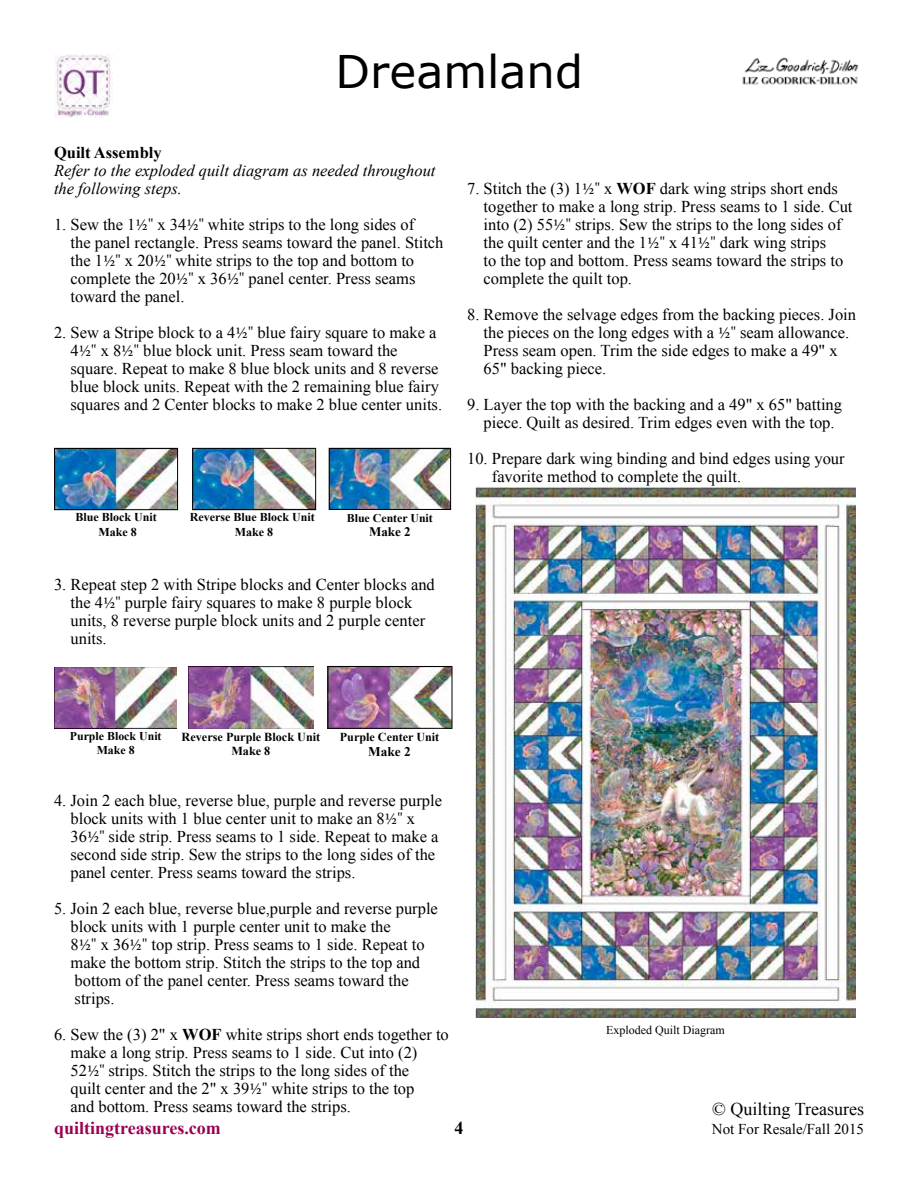
<style>
.page{position:relative;width:918px;height:1188px;background:#fff}
.page>*{position:absolute;margin:0;border:0;box-sizing:border-box;transform-origin:0 0}
.t1{font:45px "Verdana";color:#000}
.t2{font:700 18px "Times New Roman";color:#9a0052}
.t3{font:18px "Times New Roman";color:#000}
.t4{font:700 18px "Times New Roman";color:#000}
.t5{font:16.5px/18px "Times New Roman";color:#000}
.t6{font:italic 16.5px/18px "Times New Roman";color:#000}
.t7{font:700 16.5px "Times New Roman";color:#000}
.t8{font:15px "Times New Roman";color:#000}
.t9{font:700 13.35px "Times New Roman";color:#000}
.t10{font:700 13.05px "Times New Roman";color:#000}
.t11{font:700 12.15px/14.7px "Times New Roman";color:#000;text-align:center}
.t12{font:700 12px/14.4px "Times New Roman";color:#000;text-align:center}
.t13{font:12px "Times New Roman";color:#000}
.t14{font:700 11.85px/14.2px "Times New Roman";color:#000;text-align:center}
.s1{font-family:"Minion Pro"}
.s2{font-weight:700}
</style>
<div class="page">
<img style="left:54px;top:54px;width:57px;height:64px">
<img style="left:742px;top:57px;width:117px;height:28px">
<img style="left:56px;top:450px;width:120px;height:58px">
<div style="left:54px;top:448px;width:124px;height:62px;border:1px solid #000"></div>
<img style="left:194px;top:450px;width:120px;height:58px">
<div style="left:192px;top:448px;width:124px;height:62px;border:1px solid #000"></div>
<img style="left:331px;top:450px;width:118px;height:58px">
<div style="left:329px;top:448px;width:122px;height:62px;border:1px solid #000"></div>
<img style="left:54px;top:667px;width:122px;height:61px">
<img style="left:188px;top:666px;width:126px;height:63px">
<img style="left:330px;top:668px;width:120px;height:59px">
<div style="left:328px;top:666px;width:124px;height:63px;border:1px solid #000"></div>
<img style="left:476px;top:486px;width:379px;height:531px">
<h1 class="t1" style="left:336px;top:41px;width:249px">Dreamland</h1>
<p class="t7" style="left:54px;top:141px;width:109px">Quilt Assembly</p>
<p class="t6" style="left:54px;top:161px;width:383px">Refer to the exploded quilt diagram as needed throughout the following steps.</p>
<p class="t5" style="left:70px;top:215px;width:375px;text-indent:-16px">1. Sew the 1<span class="s1">1/2"</span> x 34<span class="s1">1/2"</span> white strips to the long sides of<br>the panel rectangle. Press seams toward the panel. Stitch the 1<span class="s1">1/2"</span> x 20<span class="s1">1/2"</span> white strips to the top and bottom to complete the 20<span class="s1">1/2"</span> x 36<span class="s1">1/2"</span> panel center. Press seams toward the panel.</p>
<p class="t5" style="left:70px;top:323px;width:373px;text-indent:-16px">2. Sew a Stripe block to a 4<span class="s1">1/2"</span> blue fairy square to make a 4<span class="s1">1/2"</span> x 8<span class="s1">1/2"</span> blue block unit. Press seam toward the square. Repeat to make 8 blue block units and 8 reverse blue block units. Repeat with the 2 remaining blue fairy squares and 2 Center blocks to make 2 blue center units.</p>
<p class="t12" style="left:75px;top:510px;width:83px">Blue Block Unit<br>Make 8</p>
<p class="t12" style="left:190px;top:510px;width:126px">Reverse Blue Block Unit<br>Make 8</p>
<p class="t14" style="left:347px;top:510px;width:88px">Blue Center Unit</p>
<p class="t10" style="left:369px;top:523px;width:43px">Make 2</p>
<p class="t5" style="left:70px;top:575px;width:366px;text-indent:-16px">3. Repeat step 2 with Stripe blocks and Center blocks and the 4<span class="s1">1/2"</span> purple fairy squares to make 8 purple block units, 8 reverse purple block units and 2 purple center units.</p>
<p class="t5" style="left:484px;top:179px;width:370px;text-indent:-16px">7. Stitch the (3) 1<span class="s1">1/2"</span> x <span class="s2">WOF</span> dark wing strips short ends together to make a long strip. Press seams to 1 side. Cut into (2) 55<span class="s1">1/2"</span> strips. Sew the strips to the long sides of the quilt center and the 1<span class="s1">1/2"</span> x 41<span class="s1">1/2"</span> dark wing strips<br>to the top and bottom. Press seams toward the strips to complete the quilt top.</p>
<p class="t5" style="left:484px;top:305px;width:374px;text-indent:-16px">8. Remove the selvage edges from the backing pieces. Join the pieces on the long edges with a <span class="s1">1/2"</span> seam allowance.<br>Press seam open. Trim the side edges to make a 49" x 65" backing piece.</p>
<p class="t5" style="left:467px;top:395px;width:377px;text-align:center">9. Layer the top with the backing and a 49" x 65" batting piece. Quilt as desired. Trim edges even with the top.</p>
<p class="t5" style="left:492px;top:449px;width:354px;text-indent:-25px">10. Prepare dark wing binding and bind edges using your favorite method to complete the quilt.</p>
<p class="t14" style="left:70px;top:728px;width:93px">Purple Block Unit<br>Make 8</p>
<p class="t11" style="left:182px;top:729px;width:140px">Reverse Purple Block Unit<br>Make 8</p>
<p class="t11" style="left:340px;top:729px;width:101px">Purple Center Unit</p>
<p class="t9" style="left:368px;top:742px;width:44px">Make 2</p>
<p class="t5" style="left:70px;top:791px;width:373px;text-indent:-16px">4. Join 2 each blue, reverse blue, purple and reverse purple block units with 1 blue center unit to make an 8<span class="s1">1/2"</span> x 36<span class="s1">1/2"</span> side strip. Press seams to 1 side. Repeat to make a second side strip. Sew the strips to the long sides of the panel center. Press seams toward the strips.</p>
<p class="t5" style="left:70px;top:899px;width:369px;text-indent:-16px">5. Join 2 each blue, reverse blue,purple and reverse purple block units with 1 purple center unit to make the<br>8<span class="s1">1/2"</span> x 36<span class="s1">1/2"</span> top strip. Press seams to 1 side. Repeat to make the bottom strip. Stitch the strips to the top and bottom of the panel center. Press seams toward the strips.</p>
<p class="t5" style="left:70px;top:1025px;width:380px;text-indent:-16px">6. Sew the (3) 2" x <span class="s2">WOF</span> white strips short ends together to make a long strip. Press seams to 1 side. Cut into (2)<br>52<span class="s1">1/2"</span> strips. Stitch the strips to the long sides of the<br>quilt center and the 2" x 39<span class="s1">1/2"</span> white strips to the top<br>and bottom. Press seams toward the strips.</p>
<p class="t13" style="left:606px;top:1022px;width:120px">Exploded Quilt Diagram</p>
<p class="t3" style="left:712px;top:1097px;width:153px">© Quilting Treasures</p>
<p class="t2" style="left:54px;top:1116px;width:168px">quiltingtreasures.com</p>
<p class="t4" style="left:454px;top:1116px;width:10px">4</p>
<p class="t8" style="left:712px;top:1119px;width:154px">Not For Resale/Fall 2015</p>
</div>
